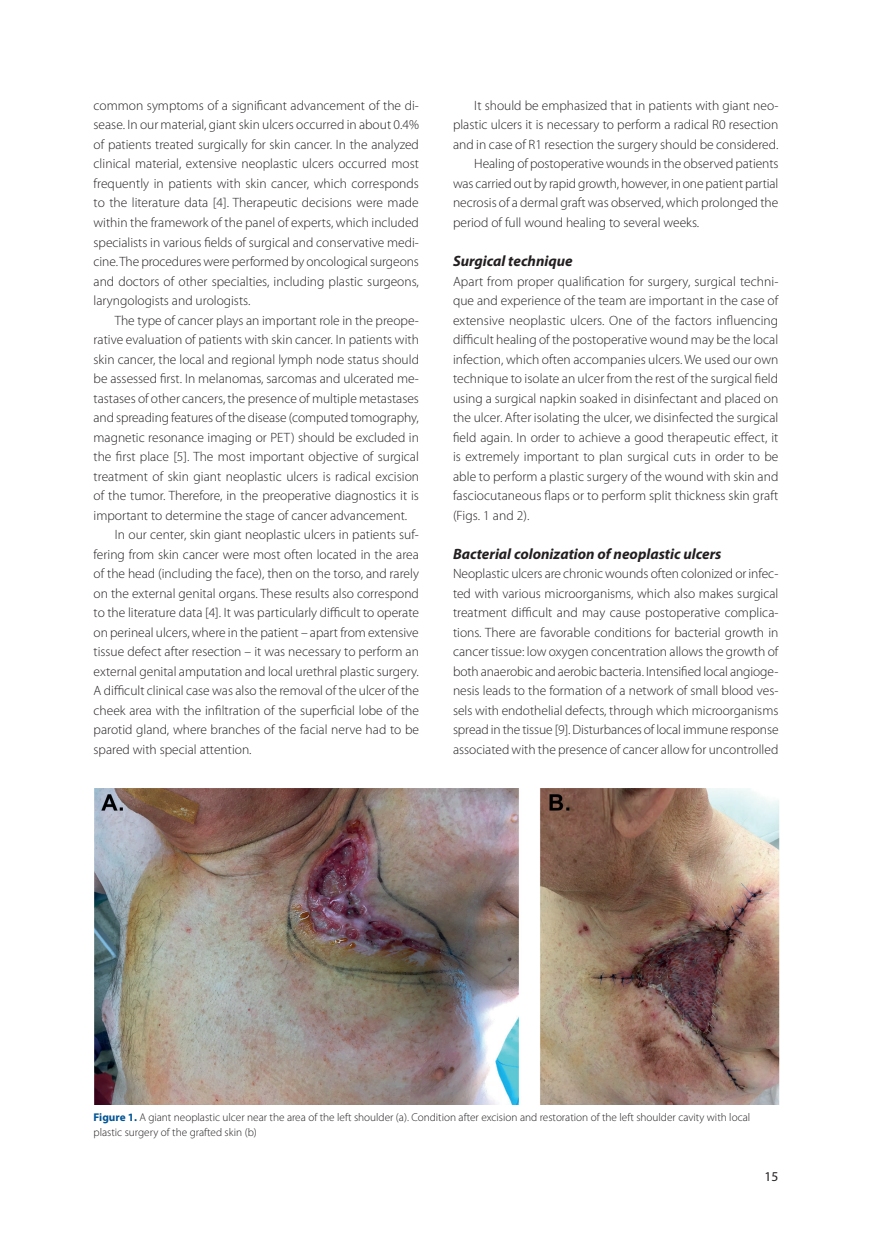
<style>
.page{position:relative;width:872px;height:1234px;background:#fff}
.page>*{position:absolute;margin:0;border:0;box-sizing:border-box;transform-origin:0 0}
._07_-_Środtytul_2{font:italic 700 15px "Myriad Pro";color:#231f20}
._08_-_Tekst_bez_wcie{font:300 13.5px/19.5px "Myriad Pro";color:#231f20;text-align:justify}
._08_-_Tekst{font:300 13.5px/19.5px "Myriad Pro";color:#231f20;text-align:justify}
.t1{font:13.5px "Myriad Pro";color:#231f20}
._21_-_Rycina_-_podpi{font:300 11.25px/14.2px "Myriad Pro";color:#231f20}
.s1{font-weight:700;color:#005495}
</style>
<div class="page">
<img style="left:94px;top:788px;width:685px;height:316px">
<p class="_08_-_Tekst_bez_wcie" style="left:94px;top:95px;width:327px">common symptoms of a significant advancement of the di&shy;sease. In our material, giant skin ulcers occurred in about 0.4% of patients treated surgically for skin cancer. In the analyzed clinical material, extensive neoplastic ulcers occurred most frequently in patients with skin cancer, which corresponds to the literature data [4]. Therapeutic decisions were made within the framework of the panel of experts, which included specialists in various fields of surgical and conservative medi&shy;cine. The procedures were performed by oncological surgeons and doctors of other specialties, including plastic surgeons, laryngologists and urologists.</p>
<p class="_08_-_Tekst" style="left:94px;top:310px;width:327px;text-indent:21px">The type of cancer plays an important role in the preope&shy;rative evaluation of patients with skin cancer. In patients with skin cancer, the local and regional lymph node status should be assessed first. In melanomas, sarcomas and ulcerated me&shy;tastases of other cancers, the presence of multiple metastases and spreading features of the disease (computed tomography, magnetic resonance imaging or PET) should be excluded in the first place [5]. The most important objective of surgical treatment of skin giant neoplastic ulcers is radical excision of the tumor. Therefore, in the preoperative diagnostics it is important to determine the stage of cancer advancement.</p>
<p class="_08_-_Tekst" style="left:94px;top:524px;width:327px;text-indent:21px">In our center, skin giant neoplastic ulcers in patients suf&shy;fering from skin cancer were most often located in the area of the head (including the face), then on the torso, and rarely on the external genital organs. These results also correspond to the literature data [4]. It was particularly difficult to operate on perineal ulcers, where in the patient – apart from extensive tissue defect after resection – it was necessary to perform an external genital amputation and local urethral plastic surgery.<br>A difficult clinical case was also the removal of the ulcer of the cheek area with the infiltration of the superficial lobe of the parotid gland, where branches of the facial nerve had to be spared with special attention.</p>
<p class="_08_-_Tekst" style="left:453px;top:95px;width:327px;text-indent:21px">It should be emphasized that in patients with giant neo&shy;plastic ulcers it is necessary to perform a radical R0 resection and in case of R1 resection the surgery should be considered.</p>
<p class="_08_-_Tekst" style="left:453px;top:154px;width:327px;text-indent:21px">Healing of postoperative wounds in the observed patients was carried out by rapid growth, however, in one patient partial necrosis of a dermal graft was observed, which prolonged the period of full wound healing to several weeks.</p>
<p class="_07_-_Środtytul_2" style="left:453px;top:251px;width:121px">Surgical technique</p>
<p class="_08_-_Tekst_bez_wcie" style="left:453px;top:271px;width:327px">Apart from proper qualification for surgery, surgical techni&shy;que and experience of the team are important in the case of extensive neoplastic ulcers. One of the factors influencing difficult healing of the postoperative wound may be the local infection, which often accompanies ulcers. We used our own technique to isolate an ulcer from the rest of the surgical field using a surgical napkin soaked in disinfectant and placed on the ulcer. After isolating the ulcer, we disinfected the surgical field again. In order to achieve a good therapeutic effect, it is extremely important to plan surgical cuts in order to be able to perform a plastic surgery of the wound with skin and fasciocutaneous flaps or to perform split thickness skin graft (Figs. 1 and 2).</p>
<p class="_07_-_Środtytul_2" style="left:453px;top:544px;width:270px">Bacterial colonization of neoplastic ulcers</p>
<p class="_08_-_Tekst_bez_wcie" style="left:453px;top:564px;width:327px">Neoplastic ulcers are chronic wounds often colonized or infec&shy;ted with various microorganisms, which also makes surgical treatment difficult and may cause postoperative complica&shy;tions. There are favorable conditions for bacterial growth in cancer tissue: low oxygen concentration allows the growth of both anaerobic and aerobic bacteria. Intensified local angioge&shy;nesis leads to the formation of a network of small blood ves&shy;sels with endothelial defects, through which microorganisms spread in the tissue [9]. Disturbances of local immune response associated with the presence of cancer allow for uncontrolled</p>
<p class="_21_-_Rycina_-_podpi" style="left:94px;top:1109px;width:658px"><span class="s1">Figure 1.</span> A giant neoplastic ulcer near the area of the left shoulder (a). Condition after excision and restoration of the left shoulder cavity with local plastic surgery of the grafted skin (b)</p>
<p class="t1" style="left:764px;top:1168px;width:15px">15</p>
</div>
